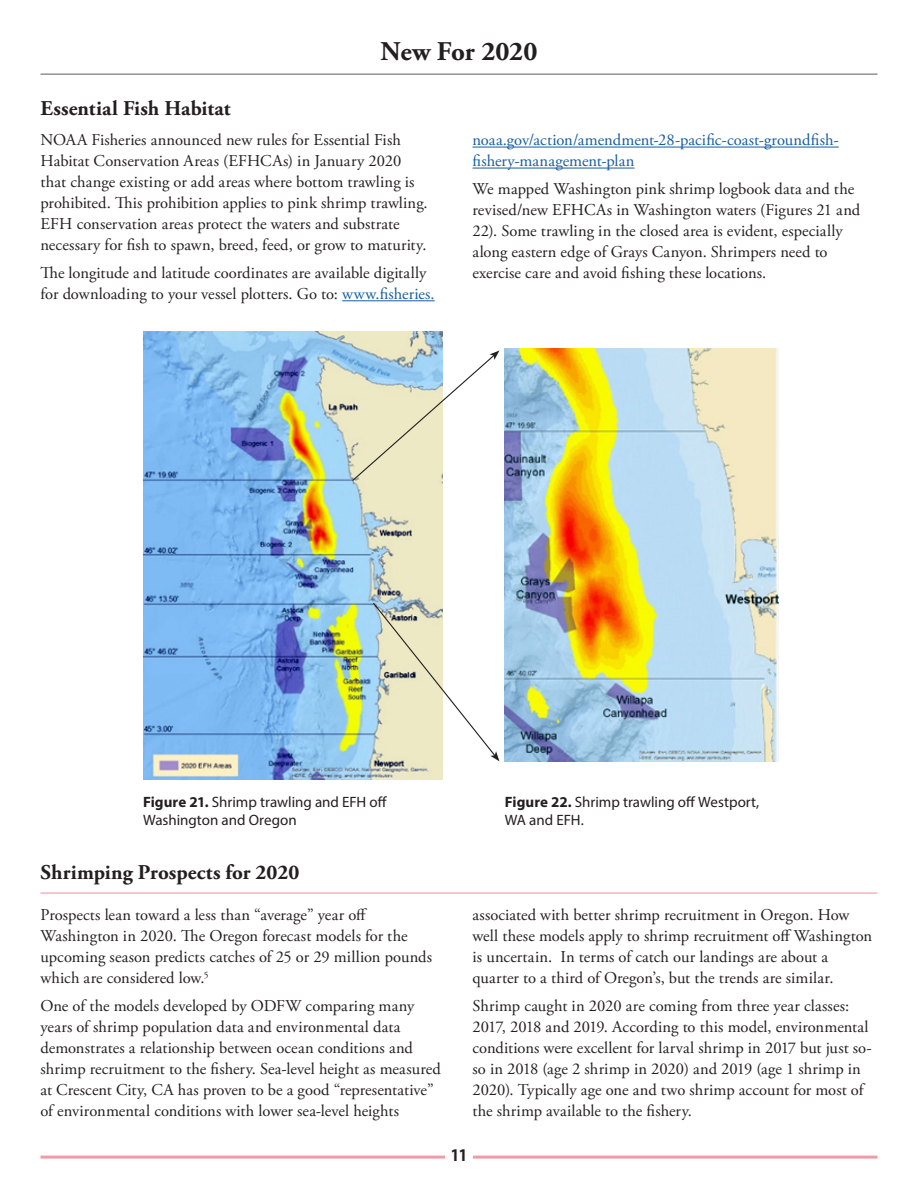
<style>
.page{position:relative;width:918px;height:1188px;background:#fff}
.page>*{position:absolute;margin:0;border:0;box-sizing:border-box;transform-origin:0 0}
.t1{font:700 27px "Adobe Garamond Pro";letter-spacing:-.005em;color:#231f20}
.t2{font:700 21px "Adobe Garamond Pro";letter-spacing:.005em;color:#231f20}
.t3{font:700 condensed 18px "Myriad Pro";color:#231f20}
.t4{font:16.5px/21px "Adobe Garamond Pro";letter-spacing:.005em;color:#231f20}
.t5{font:16.5px/21px "Adobe Garamond Pro";color:#175d9e}
.t6{font:15px/18px "Myriad Pro";color:#231f20}
.s1{color:#175d9e}
.s2{font-weight:700}
</style>
<div class="page">
<hr style="left:40px;top:1156px;width:838px;height:3px;background:#f19ba7">
<div style="left:445px;top:1142px;width:28px;height:28px;background:#fff;border-radius:50%"></div>
<hr style="left:40px;top:74px;width:838px;height:1px;background:#6c6d70">
<hr style="left:40px;top:893px;width:838px;height:1px;background:#f19ba7">
<hr style="left:342px;top:300px;width:93px;height:1px;background:#175d9e">
<hr style="left:472px;top:147px;width:367px;height:1px;background:#175d9e">
<hr style="left:472px;top:168px;width:163px;height:1px;background:#175d9e">
<img style="left:505px;top:349px;width:273px;height:412px">
<img style="left:143px;top:331px;width:300px;height:448px">
<svg style="left:372px;top:602px;width:127px;height:159px"></svg>
<svg style="left:352px;top:351px;width:147px;height:131px"></svg>
<p class="t2" style="left:40px;top:96px;width:192px">Essential Fish Habitat</p>
<p class="t1" style="left:381px;top:36px;width:158px">New For 2020</p>
<p class="t4" style="left:40px;top:130px;width:389px">NOAA Fisheries announced new rules for Essential Fish Habitat Conservation Areas (EFHCAs) in January 2020 that change existing or add areas where bottom trawling is prohibited. This prohibition applies to pink shrimp trawling.<br>EFH conservation areas protect the waters and substrate necessary for fish to spawn, breed, feed, or grow to maturity.</p>
<p class="t4" style="left:40px;top:263px;width:396px">The longitude and latitude coordinates are available digitally for downloading to your vessel plotters. Go to: <span class="s1">www.fisheries.</span></p>
<p class="t5" style="left:472px;top:130px;width:368px">noaa.gov/action/amendment-28-pacific-coast-groundfish&shy;fishery-management-plan</p>
<p class="t4" style="left:472px;top:179px;width:389px">We mapped Washington pink shrimp logbook data and the revised/new EFHCAs in Washington waters (Figures 21 and 22). Some trawling in the closed area is evident, especially along eastern edge of Grays Canyon. Shrimpers need to exercise care and avoid fishing these locations.</p>
<p class="t6" style="left:143px;top:792px;width:246px"><span class="s2">Figure 21.</span> Shrimp trawling and EFH off<br>Washington and Oregon</p>
<p class="t6" style="left:505px;top:792px;width:256px"><span class="s2">Figure 22.</span> Shrimp trawling off Westport,<br>WA and EFH.</p>
<p class="t2" style="left:40px;top:860px;width:260px">Shrimping Prospects for 2020</p>
<p class="t4" style="left:40px;top:905px;width:393px">Prospects lean toward a less than “average” year off Washington in 2020. The Oregon forecast models for the upcoming season predicts catches of 25 or 29 million pounds which are considered low.<sup>5</sup></p>
<p class="t4" style="left:40px;top:996px;width:402px">One of the models developed by ODFW comparing many years of shrimp population data and environmental data demonstrates a relationship between ocean conditions and shrimp recruitment to the fishery. Sea-level height as measured at Crescent City, CA has proven to be a good “representative” of environmental conditions with lower sea-level heights</p>
<p class="t4" style="left:472px;top:905px;width:401px">associated with better shrimp recruitment in Oregon. How well these models apply to shrimp recruitment off Washington is uncertain. In terms of catch our landings are about a quarter to a third of Oregon’s, but the trends are similar.</p>
<p class="t4" style="left:472px;top:996px;width:401px">Shrimp caught in 2020 are coming from three year classes:<br>2017, 2018 and 2019. According to this model, environmental conditions were excellent for larval shrimp in 2017 but just so&shy;so in 2018 (age 2 shrimp in 2020) and 2019 (age 1 shrimp in 2020). Typically age one and two shrimp account for most of the shrimp available to the fishery.</p>
<p class="t3" style="left:451px;top:1144px;width:17px">11</p>
</div>
